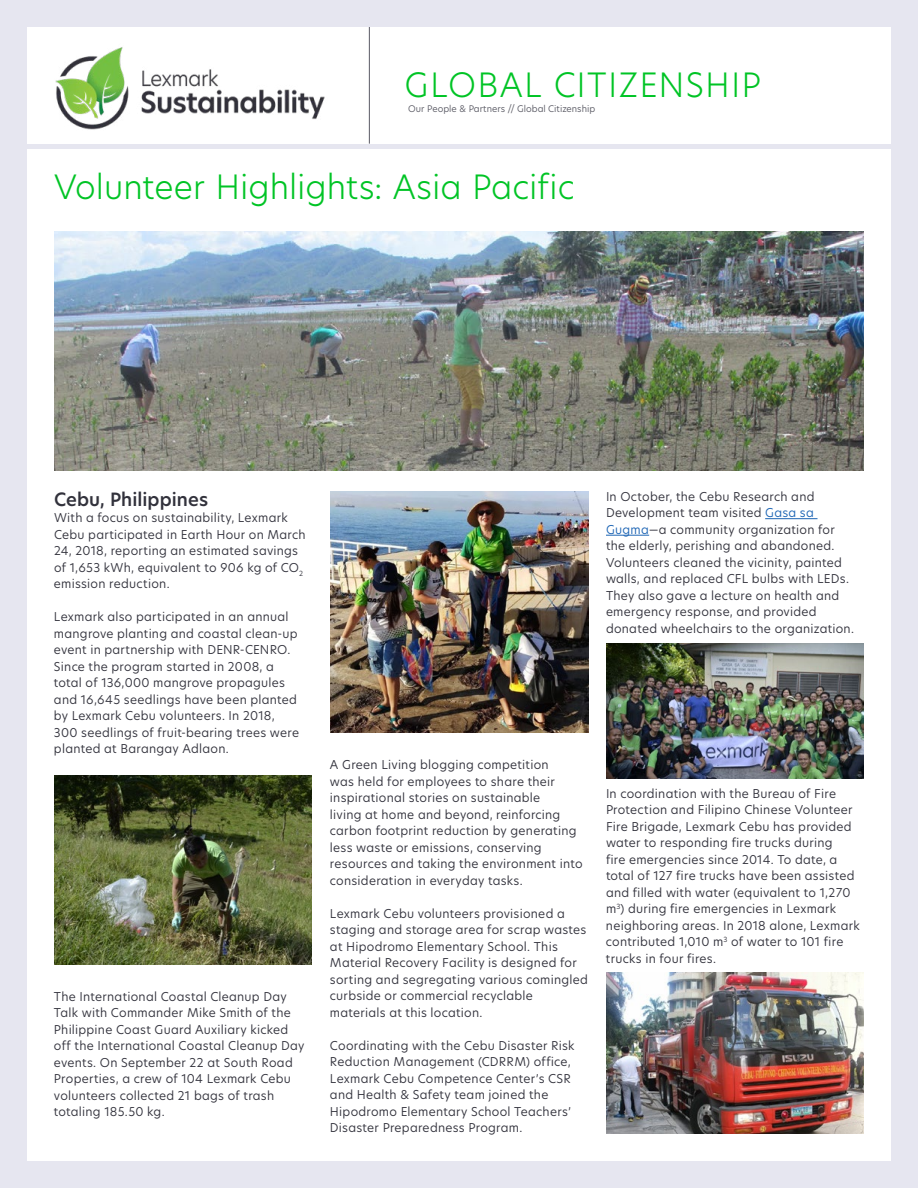
<style>
.page{position:relative;width:918px;height:1188px;background:#e6e6f0}
.page>*{position:absolute;margin:0;border:0;box-sizing:border-box;transform-origin:0 0}
.t1{font:300 33px "TP Hero";letter-spacing:.005em;color:#00c425}
.t2{font:300 33px "TP Hero";letter-spacing:.035em;color:#00c425}
.t3{font:600 18px "TP Hero";letter-spacing:.005em;color:#32323c}
.t4{font:12px/16.5px "TP Hero";letter-spacing:.02em;color:#32323c}
.t5{font:9px "TP Hero";color:#5a5a64}
.s1{color:#1c64b4}
</style>
<div class="page">
<div style="left:27px;top:149px;width:864px;height:1012px;background:#fff"></div>
<div style="left:27px;top:27px;width:864px;height:117px;background:#fff"></div>
<hr style="left:369px;top:27px;width:1px;height:117px;background:#5a5a64">
<hr style="left:765px;top:518px;width:53px;height:1px;background:#1c64b4">
<hr style="left:606px;top:535px;width:43px;height:1px;background:#1c64b4">
<img style="left:54px;top:231px;width:810px;height:240px">
<img style="left:55px;top:47px;width:270px;height:83px">
<img style="left:330px;top:491px;width:258px;height:241px">
<img style="left:54px;top:775px;width:258px;height:189px">
<img style="left:606px;top:644px;width:258px;height:135px">
<img style="left:606px;top:972px;width:258px;height:162px">
<h1 class="t2" style="left:405px;top:62px;width:358px">GLOBAL CITIZENSHIP</h1>
<p class="t5" style="left:408px;top:102px;width:189px">Our People &amp; Partners // Global Citizenship</p>
<h1 class="t1" style="left:54px;top:164px;width:522px">Volunteer Highlights: Asia Pacific</h1>
<h2 class="t3" style="left:54px;top:487px;width:156px">Cebu, Philippines</h2>
<p class="t4" style="left:54px;top:509px;width:253px">With a focus on sustainability, Lexmark Cebu participated in Earth Hour on March 24, 2018, reporting an estimated savings of 1,653 kWh, equivalent to 906 kg of CO<sub>2 </sub>emission reduction.</p>
<p class="t4" style="left:54px;top:608px;width:247px">Lexmark also participated in an annual mangrove planting and coastal clean-up event in partnership with DENR-CENRO.<br>Since the program started in 2008, a total of 136,000 mangrove propagules and 16,645 seedlings have been planted by Lexmark Cebu volunteers. In 2018, 300 seedlings of fruit-bearing trees were planted at Barangay Adlaon.</p>
<p class="t4" style="left:54px;top:988px;width:252px">The International Coastal Cleanup Day Talk with Commander Mike Smith of the Philippine Coast Guard Auxiliary kicked off the International Coastal Cleanup Day events. On September 22 at South Road Properties, a crew of 104 Lexmark Cebu volunteers collected 21 bags of trash totaling 185.50 kg.</p>
<p class="t4" style="left:606px;top:488px;width:250px">In October, the Cebu Research and Development team visited <span class="s1">Gasa sa Gugma</span>—a community organization for the elderly, perishing and abandoned.<br>Volunteers cleaned the vicinity, painted walls, and replaced CFL bulbs with LEDs.<br>They also gave a lecture on health and emergency response, and provided donated wheelchairs to the organization.</p>
<p class="t4" style="left:330px;top:756px;width:254px">A Green Living blogging competition<br>was held for employees to share their inspirational stories on sustainable<br>living at home and beyond, reinforcing carbon footprint reduction by generating less waste or emissions, conserving resources and taking the environment into consideration in everyday tasks.</p>
<p class="t4" style="left:330px;top:905px;width:259px">Lexmark Cebu volunteers provisioned a staging and storage area for scrap wastes at Hipodromo Elementary School. This Material Recovery Facility is designed for sorting and segregating various comingled curbside or commercial recyclable materials at this location.</p>
<p class="t4" style="left:330px;top:1037px;width:246px">Coordinating with the Cebu Disaster Risk Reduction Management (CDRRM) office, Lexmark Cebu Competence Center’s CSR and Health &amp; Safety team joined the Hipodromo Elementary School Teachers’ Disaster Preparedness Program.</p>
<p class="t4" style="left:606px;top:785px;width:255px">In coordination with the Bureau of Fire Protection and Filipino Chinese Volunteer Fire Brigade, Lexmark Cebu has provided water to responding fire trucks during<br>fire emergencies since 2014. To date, a total of 127 fire trucks have been assisted and filled with water (equivalent to 1,270 m<sup>3</sup>) during fire emergencies in Lexmark neighboring areas. In 2018 alone, Lexmark contributed 1,010 m<sup>3</sup> of water to 101 fire trucks in four fires.</p>
</div>
